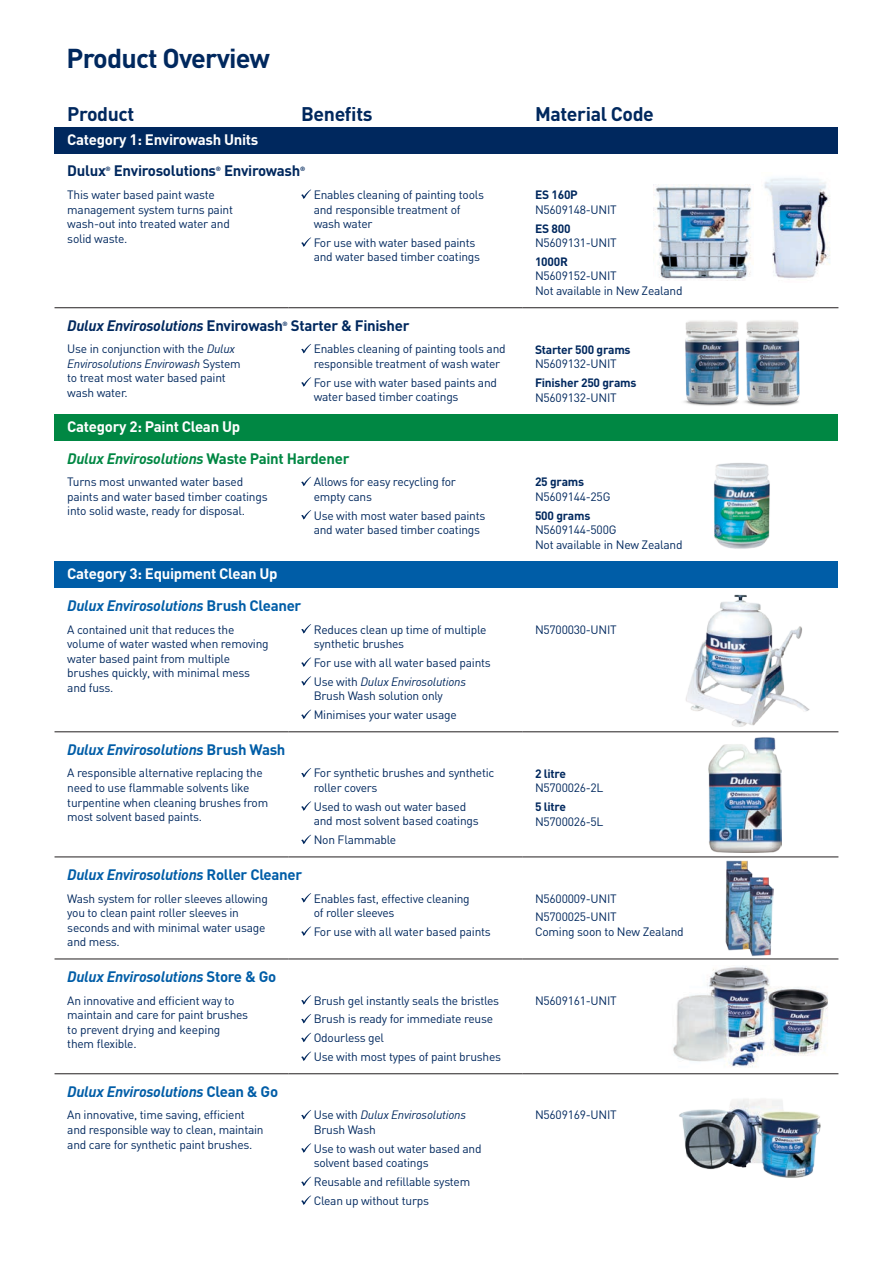
<style>
.page{position:relative;width:893px;height:1263px;background:#fff}
.page>*{position:absolute;margin:0;border:0;box-sizing:border-box;transform-origin:0 0}
.t1{font:700 27px "DIN";letter-spacing:-.03em;color:#00285e}
.t2{font:700 19.5px "DIN";letter-spacing:-.02em;color:#00285e}
.t3{font:700 15px/31.7px "DIN";letter-spacing:-.02em;color:#fff}
.t4{font:italic 700 15px "DIN";letter-spacing:-.02em;color:#005da7}
.t5{font:700 15px "DIN";letter-spacing:-.02em;color:#00285e}
.t6{font:italic 700 15px "DIN";letter-spacing:-.02em;color:#00285e}
.t7{font:12px/14.5px "DIN";letter-spacing:-.02em;color:#00285e}
.t8{font:700 12px "DIN";letter-spacing:-.02em;color:#00285e}
.t9{font:italic 12px/14.5px "DIN";letter-spacing:-.02em;color:#00285e}
.t10{font:700 6.15px "DIN";color:#00285e}
.s1{font-style:normal}
.s2{font-style:italic}
.s3{font-style:italic;color:#008743}
.s4{color:#008743}
.s5{font-style:italic;color:#005da7}
.s6{color:#005da7}
</style>
<div class="page">
<img style="left:725px;top:860px;width:49px;height:96px">
<img style="left:684px;top:320px;width:116px;height:86px">
<img style="left:714px;top:463px;width:56px;height:86px">
<img style="left:686px;top:594px;width:124px;height:133px">
<img style="left:764px;top:178px;width:66px;height:100px">
<img style="left:653px;top:184px;width:99px;height:96px">
<img style="left:673px;top:966px;width:155px;height:101px">
<img style="left:679px;top:1099px;width:142px;height:79px">
<img style="left:708px;top:737px;width:73px;height:115px">
<div style="left:55px;top:127px;width:783px;height:26px;background:#00285e"></div>
<div style="left:55px;top:414px;width:783px;height:27px;background:#008743"></div>
<div style="left:55px;top:562px;width:783px;height:26px;background:#005da7"></div>
<hr style="left:55px;top:731px;width:233px;height:1px;background:#231f20">
<hr style="left:288px;top:731px;width:234px;height:1px;background:#231f20">
<hr style="left:522px;top:731px;width:316px;height:1px;background:#231f20">
<hr style="left:55px;top:857px;width:233px;height:1px;background:#231f20">
<hr style="left:288px;top:857px;width:234px;height:1px;background:#231f20">
<hr style="left:522px;top:857px;width:316px;height:1px;background:#231f20">
<hr style="left:55px;top:959px;width:233px;height:1px;background:#231f20">
<hr style="left:288px;top:959px;width:234px;height:1px;background:#231f20">
<hr style="left:522px;top:959px;width:316px;height:1px;background:#231f20">
<hr style="left:55px;top:1073px;width:233px;height:1px;background:#231f20">
<hr style="left:288px;top:1073px;width:234px;height:1px;background:#231f20">
<hr style="left:522px;top:1073px;width:316px;height:1px;background:#231f20">
<hr style="left:55px;top:307px;width:233px;height:1px;background:#231f20">
<hr style="left:288px;top:307px;width:234px;height:1px;background:#231f20">
<hr style="left:522px;top:307px;width:316px;height:1px;background:#231f20">
<svg style="left:301px;top:189px;width:10px;height:10px"></svg>
<svg style="left:301px;top:237px;width:10px;height:10px"></svg>
<svg style="left:301px;top:344px;width:10px;height:9px"></svg>
<svg style="left:301px;top:377px;width:10px;height:10px"></svg>
<svg style="left:301px;top:477px;width:10px;height:9px"></svg>
<svg style="left:301px;top:510px;width:10px;height:9px"></svg>
<svg style="left:301px;top:624px;width:10px;height:9px"></svg>
<svg style="left:301px;top:657px;width:10px;height:10px"></svg>
<svg style="left:301px;top:676px;width:10px;height:10px"></svg>
<svg style="left:301px;top:709px;width:10px;height:10px"></svg>
<svg style="left:301px;top:768px;width:10px;height:9px"></svg>
<svg style="left:301px;top:801px;width:10px;height:10px"></svg>
<svg style="left:301px;top:835px;width:10px;height:9px"></svg>
<svg style="left:301px;top:893px;width:10px;height:9px"></svg>
<svg style="left:301px;top:926px;width:10px;height:10px"></svg>
<svg style="left:301px;top:995px;width:10px;height:9px"></svg>
<svg style="left:301px;top:1014px;width:10px;height:9px"></svg>
<svg style="left:301px;top:1033px;width:10px;height:9px"></svg>
<svg style="left:301px;top:1051px;width:10px;height:10px"></svg>
<svg style="left:301px;top:1110px;width:10px;height:9px"></svg>
<svg style="left:301px;top:1143px;width:10px;height:10px"></svg>
<svg style="left:301px;top:1176px;width:10px;height:10px"></svg>
<svg style="left:301px;top:1195px;width:10px;height:10px"></svg>
<h1 class="t1" style="left:67px;top:41px;width:205px">Product Overview</h1>
<h2 class="t2" style="left:67px;top:101px;width:69px">Product</h2>
<h2 class="t2" style="left:301px;top:101px;width:73px">Benefits</h2>
<h2 class="t2" style="left:535px;top:101px;width:120px">Material Code</h2>
<p class="t3" style="left:67px;top:123px;width:193px">Category 1: Envirowash Units</p>
<p class="t5" style="left:67px;top:161px;width:40px">Dulux</p>
<p class="t10" style="left:106px;top:165px;width:7px">®</p>
<p class="t5" style="left:114px;top:161px;width:104px">Envirosolutions</p>
<p class="t10" style="left:216px;top:165px;width:7px">®</p>
<p class="t5" style="left:224px;top:161px;width:78px">Envirowash</p>
<p class="t10" style="left:300px;top:165px;width:7px">®</p>
<p class="t7" style="left:67px;top:187px;width:167px">This water based paint waste management system turns paint wash-out into treated water and solid waste.</p>
<p class="t7" style="left:314px;top:187px;width:172px">Enables cleaning of painting tools and responsible treatment of wash water</p>
<p class="t8" style="left:535px;top:187px;width:44px">ES 160P</p>
<p class="t7" style="left:535px;top:202px;width:83px">N5609148-UNIT</p>
<p class="t8" style="left:535px;top:220px;width:37px">ES 800</p>
<p class="t7" style="left:535px;top:235px;width:83px">N5609131-UNIT</p>
<p class="t8" style="left:535px;top:254px;width:34px">1000R</p>
<p class="t7" style="left:535px;top:269px;width:149px">N5609152-UNIT<br>Not available in New Zealand</p>
<p class="t7" style="left:314px;top:235px;width:168px">For use with water based paints and water based timber coatings</p>
<p class="t6" style="left:67px;top:316px;width:217px">Dulux Envirosolutions <span class="s1">Envirowash</span></p>
<p class="t10" style="left:283px;top:320px;width:7px">®</p>
<p class="t5" style="left:291px;top:316px;width:120px">Starter &amp; Finisher</p>
<p class="t7" style="left:67px;top:342px;width:175px">Use in conjunction with the <span class="s2">Dulux<br>Envirosolutions Envirowash</span> System to treat most water based paint wash water.</p>
<p class="t7" style="left:314px;top:342px;width:194px">Enables cleaning of painting tools and responsible treatment of wash water</p>
<p class="t7" style="left:314px;top:375px;width:185px">For use with water based paints and water based timber coatings</p>
<p class="t3" style="left:67px;top:410px;width:284px">Category 2: Paint Clean Up<br><span class="s3">Dulux Envirosolutions</span> <span class="s4">Waste Paint Hardener</span></p>
<p class="t7" style="left:67px;top:474px;width:202px">Turns most unwanted water based paints and water based timber coatings into solid waste, ready for disposal.</p>
<p class="t7" style="left:314px;top:474px;width:144px">Allows for easy recycling for empty cans</p>
<p class="t7" style="left:314px;top:508px;width:173px">Use with most water based paints and water based timber coatings</p>
<p class="t3" style="left:67px;top:557px;width:236px">Category 3: Equipment Clean Up<br><span class="s5">Dulux Envirosolutions</span> <span class="s6">Brush Cleaner</span></p>
<p class="t7" style="left:67px;top:622px;width:203px">A contained unit that reduces the volume of water wasted when removing water based paint from multiple brushes quickly, with minimal mess and fuss.</p>
<p class="t7" style="left:314px;top:622px;width:174px">Reduces clean up time of multiple synthetic brushes</p>
<p class="t7" style="left:314px;top:653px;width:179px;line-height:18.8px">For use with all water based paints<br>Use with <span class="s2">Dulux Envirosolutions</span></p>
<p class="t7" style="left:314px;top:686px;width:145px;line-height:18.8px">Brush Wash solution only<br>Minimises your water usage</p>
<p class="t4" style="left:67px;top:740px;width:220px">Dulux Envirosolutions <span class="s1">Brush Wash</span></p>
<p class="t7" style="left:67px;top:766px;width:202px">A responsible alternative replacing the need to use flammable solvents like turpentine when cleaning brushes from most solvent based paints.</p>
<p class="t7" style="left:314px;top:766px;width:182px">For synthetic brushes and synthetic roller covers</p>
<p class="t7" style="left:314px;top:799px;width:167px">Used to wash out water based and most solvent based coatings</p>
<p class="t7" style="left:314px;top:832px;width:84px">Non Flammable</p>
<p class="t4" style="left:67px;top:865px;width:236px">Dulux Envirosolutions <span class="s1">Roller Cleaner</span></p>
<p class="t7" style="left:67px;top:891px;width:202px">Wash system for roller sleeves allowing you to clean paint roller sleeves in seconds and with minimal water usage and mess.</p>
<p class="t7" style="left:314px;top:891px;width:158px">Enables fast, effective cleaning of roller sleeves</p>
<p class="t7" style="left:314px;top:924px;width:179px">For use with all water based paints</p>
<p class="t8" style="left:535px;top:341px;width:97px">Starter 500 grams</p>
<p class="t7" style="left:535px;top:356px;width:83px">N5609132-UNIT</p>
<p class="t8" style="left:535px;top:375px;width:103px">Finisher 250 grams</p>
<p class="t7" style="left:535px;top:390px;width:83px">N5609132-UNIT</p>
<p class="t8" style="left:535px;top:474px;width:51px">25 grams</p>
<p class="t7" style="left:535px;top:489px;width:77px">N5609144-25G</p>
<p class="t8" style="left:535px;top:508px;width:57px">500 grams</p>
<p class="t7" style="left:535px;top:522px;width:149px">N5609144-500G<br>Not available in New Zealand</p>
<p class="t7" style="left:535px;top:622px;width:83px">N5700030-UNIT</p>
<p class="t8" style="left:535px;top:765px;width:32px">2 litre</p>
<p class="t7" style="left:535px;top:780px;width:70px">N5700026-2L</p>
<p class="t8" style="left:535px;top:799px;width:32px">5 litre</p>
<p class="t7" style="left:535px;top:814px;width:70px">N5700026-5L</p>
<p class="t7" style="left:535px;top:889px;width:83px;line-height:18.8px">N5600009-UNIT<br>N5700025-UNIT</p>
<p class="t7" style="left:535px;top:924px;width:150px">Coming soon to New Zealand</p>
<p class="t4" style="left:67px;top:967px;width:211px">Dulux Envirosolutions <span class="s1">Store &amp; Go</span></p>
<p class="t7" style="left:67px;top:993px;width:182px">An innovative and efficient way to maintain and care for paint brushes to prevent drying and keeping them flexible.</p>
<p class="t7" style="left:314px;top:991px;width:189px;line-height:18.8px">Brush gel instantly seals the bristles<br>Brush is ready for immediate reuse<br>Odourless gel<br>Use with most types of paint brushes</p>
<p class="t7" style="left:535px;top:993px;width:83px">N5609161-UNIT</p>
<p class="t4" style="left:67px;top:1082px;width:212px">Dulux Envirosolutions <span class="s1">Clean &amp; Go</span></p>
<p class="t7" style="left:67px;top:1107px;width:198px">An innovative, time saving, efficient and responsible way to clean, maintain and care for synthetic paint brushes.</p>
<p class="t9" style="left:314px;top:1107px;width:154px"><span class="s1">Use with</span> Dulux Envirosolutions<br><span class="s1">Brush Wash</span></p>
<p class="t7" style="left:535px;top:1107px;width:83px">N5609169-UNIT</p>
<p class="t7" style="left:314px;top:1141px;width:169px">Use to wash out water based and solvent based coatings</p>
<p class="t7" style="left:314px;top:1172px;width:158px;line-height:18.8px">Reusable and refi llable system<br>Clean up without turps</p>
</div>
